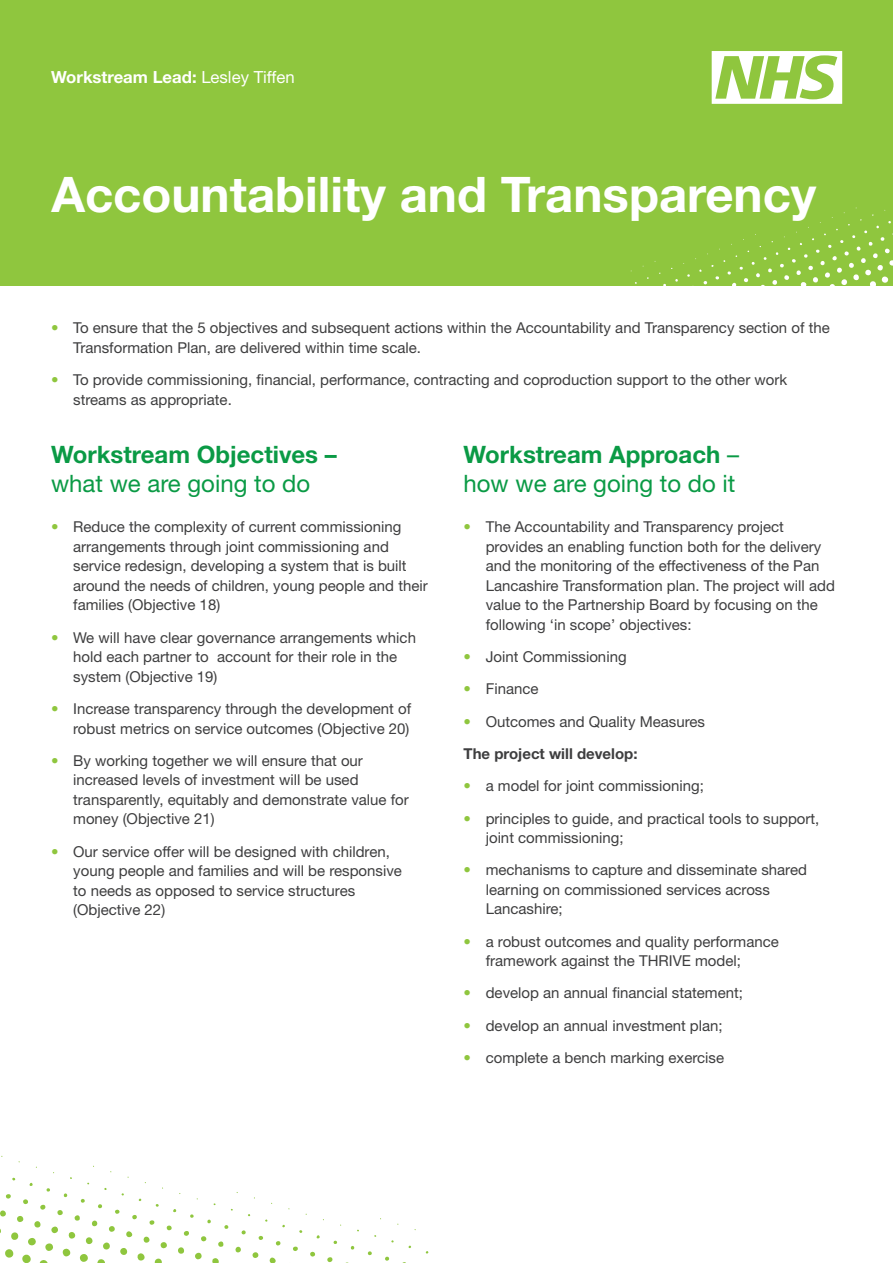
<style>
.page{position:relative;width:893px;height:1263px;background:#fff}
.page>*{position:absolute;margin:0;border:0;box-sizing:border-box;transform-origin:0 0}
.t1{font:700 49.05px "Helvetica Neue LT Std";color:#fff}
.t2{font:700 24px/28.8px "Helvetica Neue LT Std";color:#0a9a45}
.t3{font:24px/28.8px "Helvetica Neue LT Std";color:#0a9a45}
.t4{font:700 16.65px "Helvetica Neue LT Std";color:#fff}
.t5{font:15px/19.5px "Helvetica Neue LT Std";color:#3e3e3f}
.t6{font:700 15px "Helvetica Neue LT Std";color:#3e3e3f}
.s1{font-weight:400}
.s2{color:#8fc63e}
.s3{font-weight:700}
</style>
<div class="page">
<div style="left:0;top:0;width:893px;height:286px;background:#8fc63e"></div>
<svg style="left:630px;top:207px;width:263px;height:79px"></svg>
<svg style="left:712px;top:51px;width:130px;height:53px"></svg>
<svg style="left:385px;top:1256px;width:5px;height:5px"></svg>
<svg style="left:367px;top:1251px;width:5px;height:4px"></svg>
<svg style="left:0;top:1155px;width:359px;height:108px"></svg>
<p class="t4" style="left:51px;top:67px;width:245px">Workstream Lead: <span class="s1">Lesley Tiffen</span></p>
<p class="t1" style="left:51px;top:164px;width:766px">Accountability and Transparency</p>
<p class="t5" style="left:73px;top:318px;width:758px;text-indent:-22px"><span class="s2">•</span> To ensure that the 5 objectives and subsequent actions within the Accountability and Transparency section of the<br>Transformation Plan, are delivered within time scale.</p>
<p class="t5" style="left:73px;top:370px;width:716px;text-indent:-22px"><span class="s2">•</span> To provide commissioning, financial, performance, contracting and coproduction support to the other work streams as appropriate.</p>
<p class="t2" style="left:51px;top:439px;width:287px">Workstream Objectives – <span class="s1">what we are going to do</span></p>
<p class="t5" style="left:73px;top:517px;width:356px;text-indent:-22px"><span class="s2">•</span> Reduce the complexity of current commissioning arrangements through joint commissioning and service redesign, developing a system that is built around the needs of children, young people and their families (Objective 18)</p>
<p class="t5" style="left:73px;top:627px;width:344px;text-indent:-22px"><span class="s2">•</span> We will have clear governance arrangements which hold each partner to account for their role in the system (Objective 19)</p>
<p class="t5" style="left:51px;top:699px;width:362px;text-align:right"><span class="s2">•</span> Increase transparency through the development of robust metrics on service outcomes (Objective 20)</p>
<p class="t5" style="left:73px;top:750px;width:337px;text-indent:-22px"><span class="s2">•</span> By working together we will ensure that our increased levels of investment will be used transparently, equitably and demonstrate value for money (Objective 21)</p>
<p class="t5" style="left:73px;top:841px;width:330px;text-indent:-22px"><span class="s2">•</span> Our service offer will be designed with children, young people and families and will be responsive to needs as opposed to service structures (Objective 22)</p>
<p class="t3" style="left:463px;top:440px;width:277px"><span class="s3">Workstream Approach</span> – how we are going to do it</p>
<p class="t5" style="left:486px;top:517px;width:351px;text-indent:-22px"><span class="s2">•</span> The Accountability and Transparency project provides an enabling function both for the delivery and the monitoring of the effectiveness of the Pan Lancashire Transformation plan. The project will add value to the Partnership Board by focusing on the following ‘in scope’ objectives:</p>
<p class="t5" style="left:463px;top:647px;width:165px"><span class="s2">•</span> Joint Commissioning</p>
<p class="t5" style="left:463px;top:679px;width:76px"><span class="s2">•</span> Finance</p>
<p class="t5" style="left:463px;top:711px;width:243px"><span class="s2">•</span> Outcomes and Quality Measures</p>
<p class="t6" style="left:463px;top:744px;width:176px">The project will develop:</p>
<p class="t5" style="left:463px;top:776px;width:242px"><span class="s2">•</span> a model for joint commissioning;</p>
<p class="t5" style="left:486px;top:808px;width:335px;text-indent:-22px"><span class="s2">•</span> principles to guide, and practical tools to support, joint commissioning;</p>
<p class="t5" style="left:486px;top:860px;width:323px;text-indent:-22px"><span class="s2">•</span> mechanisms to capture and disseminate shared learning on commissioned services across<br>Lancashire;</p>
<p class="t5" style="left:486px;top:931px;width:295px;text-indent:-22px"><span class="s2">•</span> a robust outcomes and quality performance framework against the THRIVE model;</p>
<p class="t5" style="left:463px;top:983px;width:281px"><span class="s2">•</span> develop an annual financial statement;</p>
<p class="t5" style="left:463px;top:1015px;width:261px"><span class="s2">•</span> develop an annual investment plan;</p>
<p class="t5" style="left:463px;top:1047px;width:262px"><span class="s2">•</span> complete a bench marking exercise</p>
</div>
